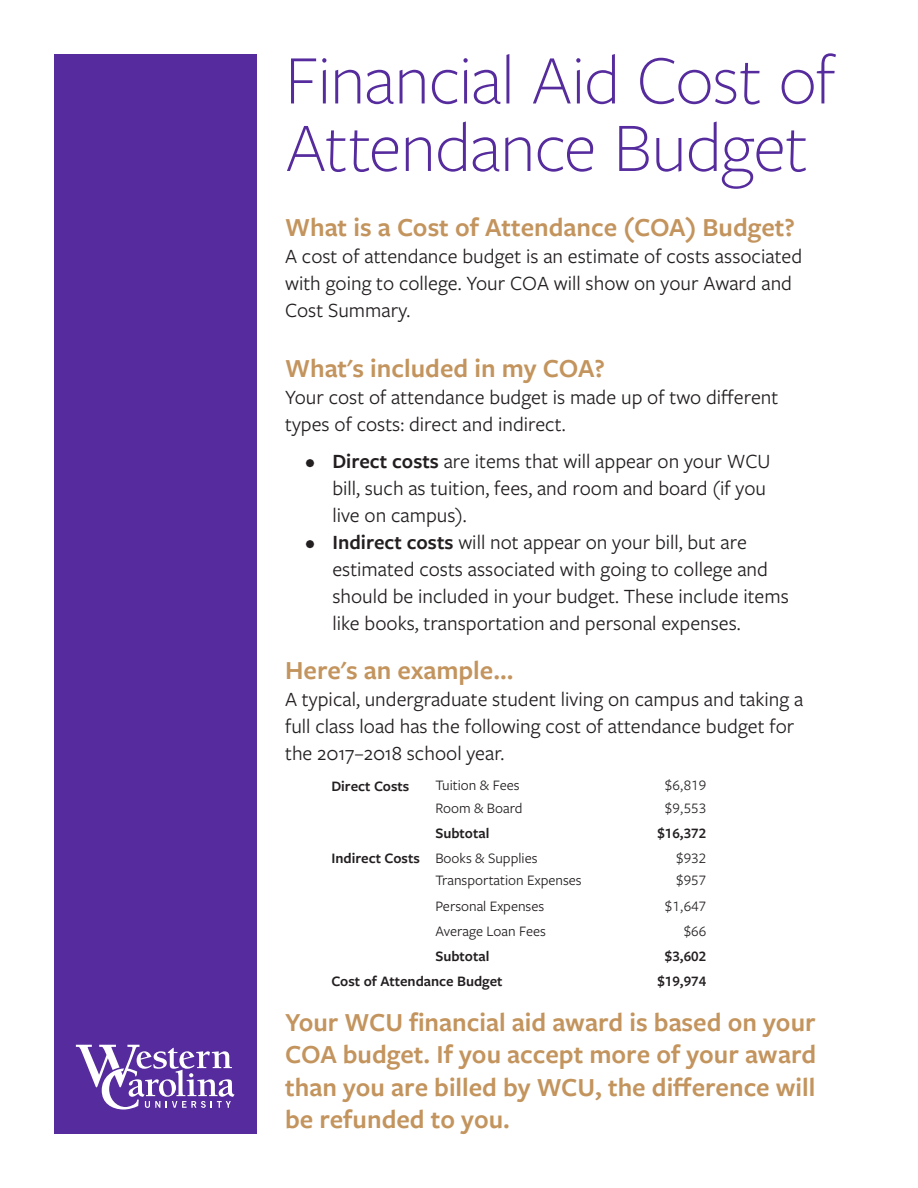
<style>
.page{position:relative;width:918px;height:1188px;background:#fff}
.page>*{position:absolute;margin:0;border:0;box-sizing:border-box;transform-origin:0 0}
.t1{font:300 72px "Freight Sans Pro";letter-spacing:-.015em;color:#552b9d}
.t2{font:600 27px/32.4px "Freight Sans Pro";color:#c3945d;text-align:justify}
.t3{font:21px/27px "Freight Sans Pro";color:#231f20}
.t4{font:15px "Freight Sans Pro";color:#231f20}
.t5{font:600 15px "Freight Sans Pro";color:#231f20}
.s1{font-weight:600}
</style>
<div class="page">
<div style="left:54px;top:54px;width:202px;height:1080px;background:#552b9d"></div>
<svg style="left:76px;top:1045px;width:159px;height:65px"></svg>
<p class="t1" style="left:285px;top:32px;width:552px">Financial Aid Cost of</p>
<p class="t1" style="left:285px;top:100px;width:525px">Attendance Budget</p>
<p class="t2" style="left:285px;top:210px;width:511px">What is a Cost of Attendance (COA) Budget?</p>
<p class="t3" style="left:285px;top:242px;width:519px">A cost of attendance budget is an estimate of costs associated with going to college. Your COA will show on your Award and<br>Cost Summary.</p>
<p class="t2" style="left:285px;top:351px;width:321px">What's included in my COA?</p>
<p class="t3" style="left:285px;top:383px;width:495px">Your cost of attendance budget is made up of two different types of costs: direct and indirect.</p>
<p class="t3" style="left:332px;top:447px;width:440px;text-indent:-27px"><span class="s1">• Direct costs</span> are items that will appear on your WCU bill, such as tuition, fees, and room and board (if you live on campus).</p>
<p class="t3" style="left:332px;top:528px;width:458px;text-indent:-27px"><span class="s1">• Indirect costs</span> will not appear on your bill, but are estimated costs associated with going to college and should be included in your budget. These include items like books, transportation and personal expenses.</p>
<p class="t2" style="left:285px;top:653px;width:230px">Here's an example...</p>
<p class="t3" style="left:285px;top:685px;width:520px">A typical, undergraduate student living on campus and taking a full class load has the following cost of attendance budget for the 2017–2018 school year.</p>
<p class="t5" style="left:331px;top:775px;width:80px">Direct Costs</p>
<p class="t4" style="left:435px;top:776px;width:86px">Tuition &amp; Fees</p>
<p class="t4" style="left:665px;top:776px;width:43px">$6,819</p>
<p class="t4" style="left:435px;top:798px;width:89px">Room &amp; Board</p>
<p class="t4" style="left:665px;top:798px;width:43px">$9,553</p>
<p class="t5" style="left:435px;top:823px;width:55px">Subtotal</p>
<p class="t5" style="left:657px;top:823px;width:50px">$16,372</p>
<p class="t5" style="left:331px;top:848px;width:90px">Indirect Costs</p>
<p class="t4" style="left:435px;top:848px;width:104px">Books &amp; Supplies</p>
<p class="t4" style="left:676px;top:848px;width:31px">$932</p>
<p class="t4" style="left:435px;top:871px;width:148px">Transportation Expenses</p>
<p class="t4" style="left:676px;top:871px;width:31px">$957</p>
<p class="t4" style="left:435px;top:896px;width:110px">Personal Expenses</p>
<p class="t4" style="left:665px;top:896px;width:43px">$1,647</p>
<p class="t4" style="left:435px;top:921px;width:112px">Average Loan Fees</p>
<p class="t4" style="left:684px;top:921px;width:24px">$66</p>
<p class="t5" style="left:435px;top:946px;width:55px">Subtotal</p>
<p class="t5" style="left:665px;top:946px;width:43px">$3,602</p>
<p class="t5" style="left:331px;top:971px;width:173px">Cost of Attendance Budget</p>
<p class="t5" style="left:657px;top:971px;width:50px">$19,974</p>
<p class="t2" style="left:285px;top:1005px;width:533px">Your WCU financial aid award is based on your COA budget. If you accept more of your award than you are billed by WCU, the difference will be refunded to you.</p>
</div>
